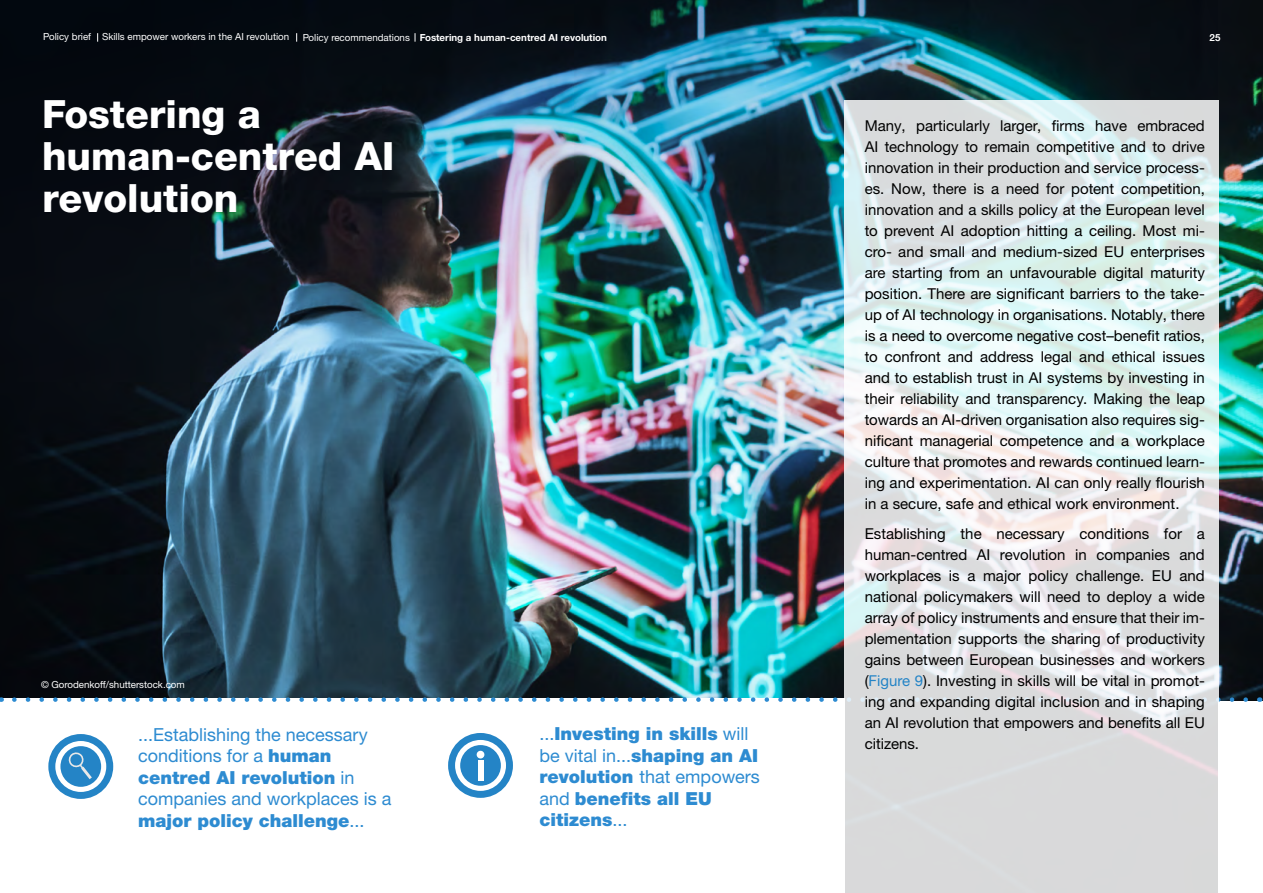
<style>
.page{position:relative;width:1263px;height:893px;background:#fff}
.page>*{position:absolute;margin:0;border:0;box-sizing:border-box;transform-origin:0 0}
.t1{font:800 39px/42px "Helvetica Neue LTW1 G";color:#fff}
.t2{font:18px/21.6px "Helvetica Neue LTW1 G";color:#2d8bd1}
.t3{font:900 18px/21.6px "Helvetica Neue LTW1 G";color:#2d8bd1}
.t4{font:15px/21px "Helvetica Neue LTW1 G";color:#000;text-align:justify}
.t5{font:9.75px "Helvetica Neue LTW1 G";color:#fff}
.t6{font:700 9.75px "Helvetica Neue LTW1 G";color:#fff}
.t7{font:500 9.75px "Helvetica Neue LTW1 G";color:#fff}
.s1{font-weight:400}
.s2{font-weight:900}
.s3{color:#2484c6}
</style>
<div class="page">
<img style="left:1217px;top:0;width:46px;height:702px">
<img style="left:0;top:0;width:1217px;height:699px">
<svg style="left:14px;top:697px;width:1238px;height:5px"></svg>
<svg style="left:845px;top:100px;width:374px;height:793px;background:#e0e6e7"></svg>
<svg style="left:448px;top:733px;width:65px;height:65px"></svg>
<div style="left:460px;top:745px;width:41px;height:41px;background:#2484c6;border-radius:50%"></div>
<div style="left:477px;top:751px;width:7px;height:7px;background:#fff;border-radius:50%"></div>
<div style="left:478px;top:761px;width:5px;height:20px;background:#fff"></div>
<svg style="left:48px;top:734px;width:65px;height:65px"></svg>
<p class="t5" style="left:43px;top:31px;width:248px">Policy brief Skills empower workers in the AI revolution</p>
<p class="t6" style="left:303px;top:31px;width:306px"><span class="s1">Policy recommendations</span> Fostering a human-centred AI revolution</p>
<p class="t7" style="left:1209px;top:31px;width:12px">25</p>
<h1 class="t1" style="left:42px;top:94px;width:354px">Fostering a human-centred AI revolution</h1>
<p class="t5" style="left:41px;top:679px;width:145px">© Gorodenkoff/shutterstock.com</p>
<p class="t2" style="left:138px;top:723px;width:255px">...Establishing the necessary conditions for a <span class="s2">human centred AI revolution</span> in companies and workplaces is a <span class="s2">major policy challenge</span>...</p>
<p class="t3" style="left:539px;top:723px;width:222px"><span class="s1">...</span>Investing in skills <span class="s1">will be vital in...</span>shaping an AI revolution <span class="s1">that empowers and</span> benefits all EU citizens<span class="s1">...</span></p>
<p class="t4" style="left:865px;top:115px;width:342px">Many, particularly larger, firms have embraced AI technology to remain competitive and to drive innovation in their production and service process&shy;es. Now, there is a need for potent competition, innovation and a skills policy at the European level to prevent AI adoption hitting a ceiling. Most mi&shy;cro- and small and medium-sized EU enterprises are starting from an unfavourable digital maturity position. There are significant barriers to the take&shy;up of AI technology in organisations. Notably, there is a need to overcome negative cost–benefit ratios, to confront and address legal and ethical issues and to establish trust in AI systems by investing in their reliability and transparency. Making the leap towards an AI-driven organisation also requires sig&shy;nificant managerial competence and a workplace culture that promotes and rewards continued learn&shy;ing and experimentation. AI can only really flourish in a secure, safe and ethical work environment.</p>
<p class="t4" style="left:865px;top:523px;width:342px">Establishing the necessary conditions for a human-centred AI revolution in companies and workplaces is a major policy challenge. EU and national policymakers will need to deploy a wide array of policy instruments and ensure that their im&shy;plementation supports the sharing of productivity gains between European businesses and workers (<span class="s3">Figure 9</span>). Investing in skills will be vital in promot&shy;ing and expanding digital inclusion and in shaping an AI revolution that empowers and benefits all EU citizens.</p>
</div>
